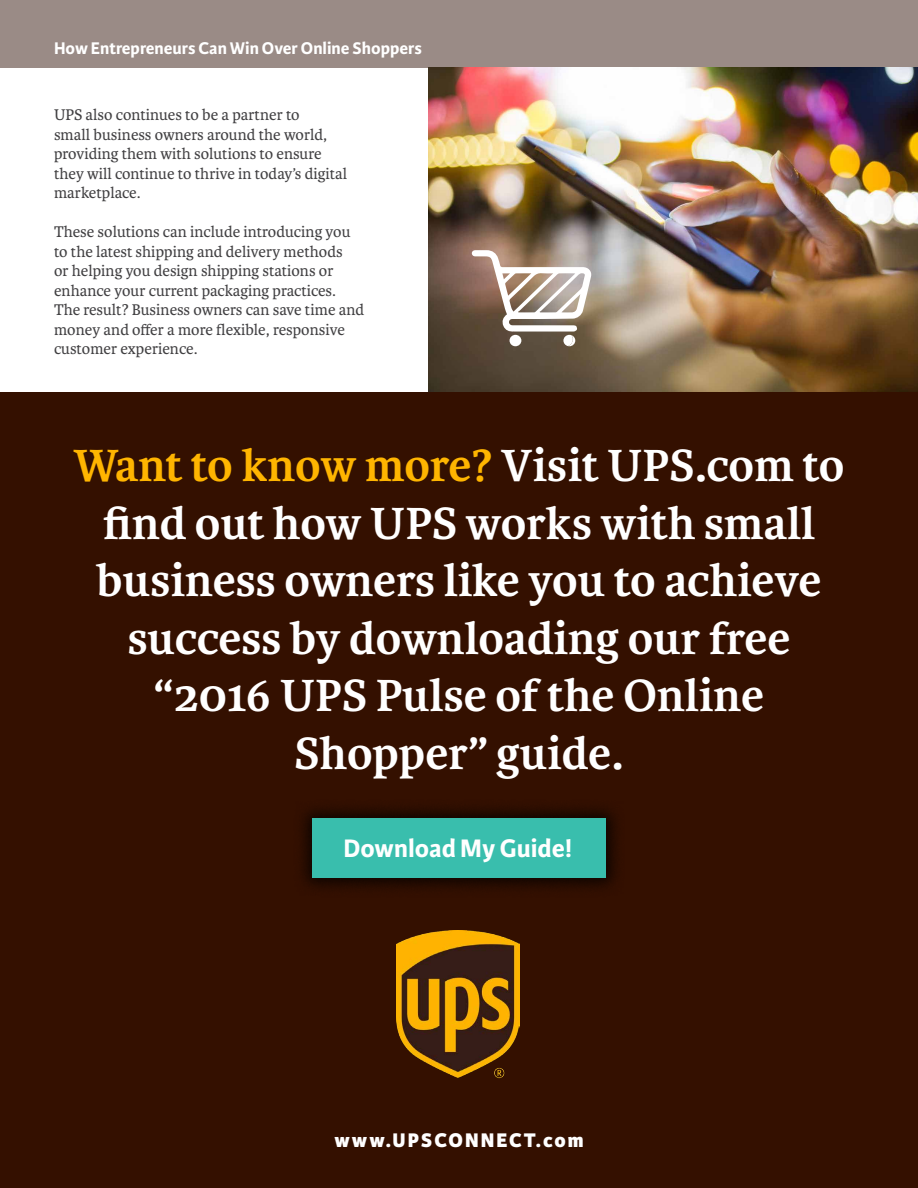
<style>
.page{position:relative;width:918px;height:1188px;background:#fff}
.page>*{position:absolute;margin:0;border:0;box-sizing:border-box;transform-origin:0 0}
.t1{font:700 48px/57.6px "Karmina";color:#fff;text-align:center}
.t2{font:700 27px "Karmina Sans";color:#fff}
.t3{font:800 21px "Karmina Sans";letter-spacing:.1em;color:#fff}
.t4{font:700 18px "Karmina Sans";color:#fff}
.t5{font:16.5px/19.5px "Karmina";color:#414042}
.s1{color:#ffb500}
</style>
<div class="page">
<div style="left:0;top:0;width:918px;height:68px;background:#9a8b86"></div>
<img style="left:429px;top:68px;width:489px;height:324px">
<div style="left:0;top:392px;width:918px;height:796px;background:#341000"></div>
<div style="left:293px;top:799px;width:332px;height:98px;background:#000;opacity:.75"></div>
<div style="left:313px;top:818px;width:293px;height:60px;background:#39bead"></div>
<img style="left:396px;top:931px;width:124px;height:148px">
<svg style="left:472px;top:250px;width:120px;height:96px"></svg>
<p class="t4" style="left:54px;top:38px;width:369px">How Entrepreneurs Can Win Over Online Shoppers</p>
<p class="t5" style="left:54px;top:106px;width:295px">UPS also continues to be a partner to<br>small business owners around the world, providing them with solutions to ensure they will continue to thrive in today’s digital marketplace.</p>
<p class="t5" style="left:54px;top:223px;width:312px">These solutions can include introducing you to the latest shipping and delivery methods<br>or helping you design shipping stations or enhance your current packaging practices.<br>The result? Business owners can save time and money and offer a more flexible, responsive customer experience.</p>
<h1 class="t1" style="left:73px;top:437px;width:773px"><span class="s1">Want to know more?</span> Visit UPS.com to find out how UPS works with small business owners like you to achieve success by downloading our free “2016 UPS Pulse of the Online<br>Shopper” guide.</h1>
<h2 class="t2" style="left:344px;top:832px;width:230px">Download My Guide!</h2>
<p class="t3" style="left:334px;top:1128px;width:251px">www.UPSCONNECT.com</p>
</div>
